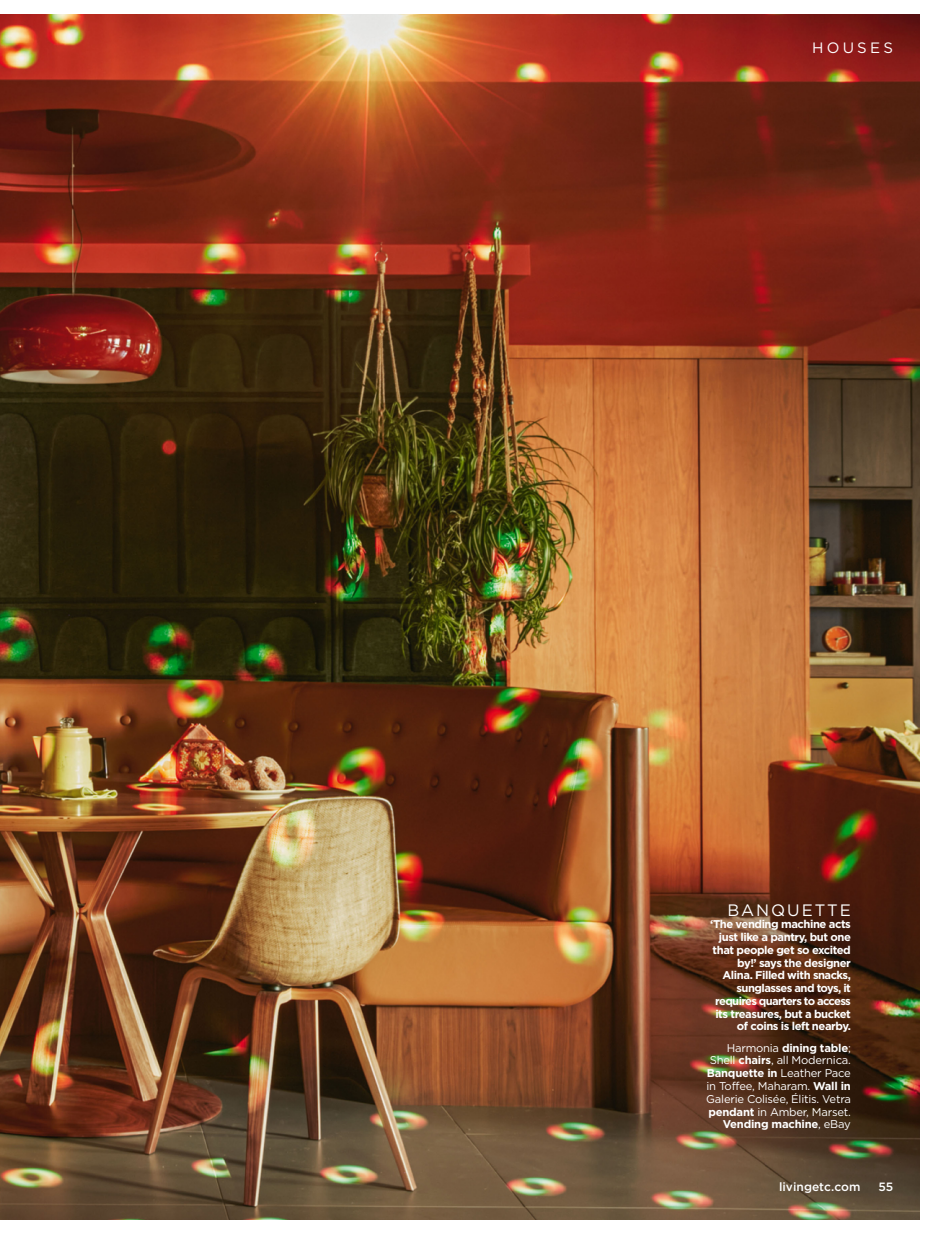
<style>
.page{position:relative;width:936px;height:1234px;background:#fff}
.page>*{position:absolute;margin:0;border:0;box-sizing:border-box;transform-origin:0 0}
.t1{font:16.5px "Gotham";letter-spacing:.12em;color:#fff}
.t2{font:15px "Gotham";letter-spacing:.215em;color:#fff}
.t3{font:500 12px "Gotham";color:#fff}
.t4{font:700 11.25px/12.8px "Gotham";letter-spacing:-.04em;color:#fff;text-align:right}
.t5{font:11.25px/12.8px "Gotham";letter-spacing:-.02em;color:#fff;text-align:right}
.s1{font-weight:700}
</style>
<div class="page">
<img style="left:0;top:14px;width:919px;height:1205px">
<h2 class="t2" style="left:812px;top:39px;width:82px">HOUSES</h2>
<h1 class="t1" style="left:727px;top:899px;width:125px">BANQUETTE</h1>
<p class="t4" style="left:710px;top:917px;width:142px">‘The vending machine acts just like a pantry, but one that people get so excited by!’ says the designer<br>Alina. Filled with snacks, sunglasses and toys, it requires quarters to access its treasures, but a bucket of coins is left nearby.</p>
<p class="t5" style="left:706px;top:1040px;width:146px">Harmonia <span class="s1">dining table</span>;<br>Shell <span class="s1">chairs</span>, all Modernica.<br><span class="s1">Banquette in</span> Leather Pace in Toffee, Maharam. <span class="s1">Wall in<br></span>Galerie Colisée, Élitis. Vetra <span class="s1">pendant</span> in Amber, Marset.<br><span class="s1">Vending machine</span>, eBay</p>
<p class="t3" style="left:779px;top:1178px;width:83px">livingetc.com</p>
<p class="t3" style="left:878px;top:1178px;width:16px">55</p>
</div>
